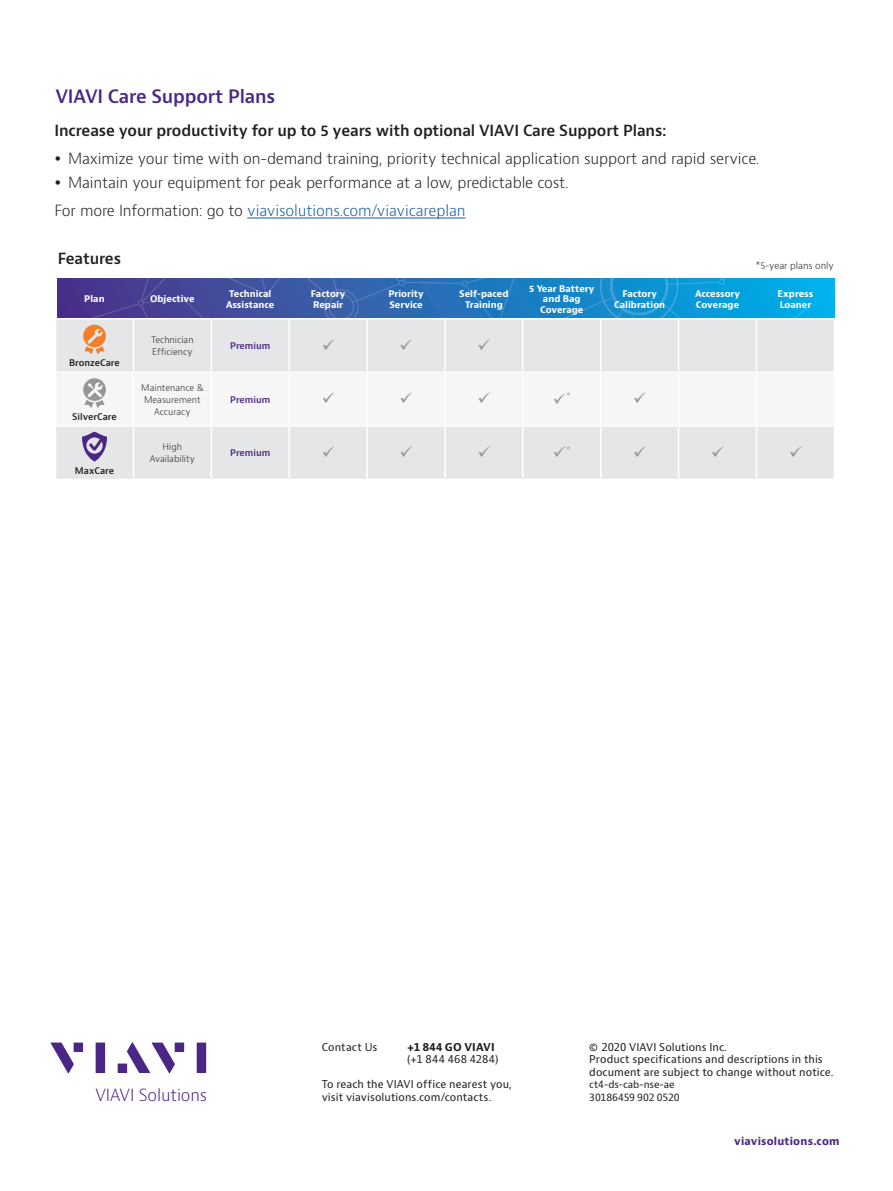
<style>
.page{position:relative;width:893px;height:1191px;background:#fff}
.page>*{position:absolute;margin:0;border:0;box-sizing:border-box;transform-origin:0 0}
.H2_Heading_Purple_12{font:600 18px "Bernino Sans";letter-spacing:-.01em;color:#4a2785}
.t1{font:300 16.35px "Bernino Sans";letter-spacing:-.01em;color:#4a2785}
.t2{font:300 15px "Bernino Sans";letter-spacing:-.01em;color:#231f20}
.H3_Heading_Level_3{font:600 15px "Bernino Sans";letter-spacing:-.01em;color:#231f20}
.P_Bulleted_10_16{font:300 15px "Bernino Sans";letter-spacing:-.01em;color:#175d9e}
.t3{font:10.5px/12.6px "Bernino Sans";letter-spacing:.01em;color:#231f20}
.t4{font:700 10.5px "Bernino Sans";letter-spacing:.02em;color:#4a2785}
.t5{font:700 10.5px "Bernino Sans";letter-spacing:.015em;color:#231f20}
.t6{font:9.75px/12.6px "Bernino Sans";letter-spacing:-.01em;color:#231f20}
.t7{font:300 9.6px "Bernino Sans";color:#939598}
.Paragraph_10_16{font:300 9.45px "Bernino Sans";letter-spacing:-.01em;color:#231f20}
.t8{font:700 9px/10.5px "Bernino Sans";color:#fff;text-align:center}
.t9{font:300 9px/12px "Bernino Sans";color:#231f20;text-align:center}
.t10{font:600 9px "Bernino Sans";color:#231f20}
.t11{font:600 9px "Bernino Sans";color:#4a2785}
.s1{color:#231f20}
</style>
<div class="page">
<svg style="left:50px;top:1042px;width:24px;height:31px"></svg>
<div style="left:74px;top:1042px;width:9px;height:10px;background:#4a2785"></div>
<div style="left:96px;top:1042px;width:9px;height:31px;background:#4a2785"></div>
<div style="left:175px;top:1042px;width:9px;height:10px;background:#4a2785"></div>
<div style="left:197px;top:1042px;width:9px;height:31px;background:#4a2785"></div>
<svg style="left:127px;top:1042px;width:48px;height:31px"></svg>
<div style="left:118px;top:1063px;width:9px;height:10px;background:#4a2785"></div>
<hr style="left:247px;top:218px;width:219px;height:1px;background:#175d9e">
<div style="left:56px;top:319px;width:778px;height:160px;background:#e5e6e8"></div>
<hr style="left:133px;top:319px;width:1px;height:52px;background:#fff">
<hr style="left:211px;top:319px;width:1px;height:52px;background:#fff">
<hr style="left:288px;top:319px;width:2px;height:52px;background:#fff">
<hr style="left:366px;top:319px;width:2px;height:52px;background:#fff">
<hr style="left:444px;top:319px;width:2px;height:52px;background:#fff">
<hr style="left:522px;top:319px;width:2px;height:52px;background:#fff">
<hr style="left:600px;top:319px;width:1px;height:52px;background:#fff">
<hr style="left:678px;top:319px;width:1px;height:52px;background:#fff">
<hr style="left:756px;top:319px;width:1px;height:52px;background:#fff">
<hr style="left:55px;top:371px;width:78px;height:2px;background:#fff">
<hr style="left:133px;top:371px;width:78px;height:2px;background:#fff">
<hr style="left:211px;top:371px;width:78px;height:2px;background:#fff">
<hr style="left:289px;top:371px;width:78px;height:2px;background:#fff">
<hr style="left:367px;top:371px;width:78px;height:2px;background:#fff">
<hr style="left:445px;top:371px;width:78px;height:2px;background:#fff">
<hr style="left:523px;top:371px;width:78px;height:2px;background:#fff">
<hr style="left:601px;top:371px;width:78px;height:2px;background:#fff">
<hr style="left:679px;top:371px;width:77px;height:2px;background:#fff">
<hr style="left:756px;top:371px;width:79px;height:2px;background:#fff">
<hr style="left:55px;top:425px;width:78px;height:2px;background:#fff">
<hr style="left:133px;top:425px;width:78px;height:2px;background:#fff">
<hr style="left:133px;top:427px;width:1px;height:52px;background:#fff">
<hr style="left:211px;top:425px;width:78px;height:2px;background:#fff">
<hr style="left:211px;top:427px;width:1px;height:52px;background:#fff">
<hr style="left:289px;top:425px;width:78px;height:2px;background:#fff">
<hr style="left:288px;top:427px;width:2px;height:52px;background:#fff">
<hr style="left:367px;top:425px;width:78px;height:2px;background:#fff">
<hr style="left:366px;top:427px;width:2px;height:52px;background:#fff">
<hr style="left:445px;top:425px;width:78px;height:2px;background:#fff">
<hr style="left:444px;top:427px;width:2px;height:52px;background:#fff">
<hr style="left:523px;top:425px;width:78px;height:2px;background:#fff">
<hr style="left:522px;top:427px;width:2px;height:52px;background:#fff">
<hr style="left:601px;top:425px;width:78px;height:2px;background:#fff">
<hr style="left:600px;top:427px;width:1px;height:52px;background:#fff">
<hr style="left:679px;top:425px;width:77px;height:2px;background:#fff">
<hr style="left:678px;top:427px;width:1px;height:52px;background:#fff">
<hr style="left:756px;top:425px;width:79px;height:2px;background:#fff">
<hr style="left:756px;top:427px;width:1px;height:52px;background:#fff">
<svg style="left:82px;top:432px;width:25px;height:29px"></svg>
<svg style="left:58px;top:278px;width:750px;height:80px;background:#88a9ce"></svg>
<div style="left:56px;top:373px;width:778px;height:52px;background:#f6f6f7"></div>
<svg style="left:323px;top:446px;width:11px;height:11px"></svg>
<svg style="left:401px;top:446px;width:11px;height:11px"></svg>
<svg style="left:479px;top:446px;width:11px;height:11px"></svg>
<svg style="left:634px;top:446px;width:12px;height:11px"></svg>
<svg style="left:712px;top:446px;width:11px;height:11px"></svg>
<svg style="left:790px;top:446px;width:11px;height:11px"></svg>
<p class="H2_Heading_Purple_12" style="left:55px;top:85px;width:221px">VIAVI Care Support Plans</p>
<p class="H3_Heading_Level_3" style="left:55px;top:121px;width:614px">Increase your productivity for up to 5 years with optional VIAVI Care Support Plans:</p>
<p class="t2" style="left:68px;top:149px;width:693px">Maximize your time with on-demand training, priority technical application support and rapid service.</p>
<p class="t2" style="left:68px;top:173px;width:502px">Maintain your equipment for peak performance at a low, predictable cost.</p>
<p class="P_Bulleted_10_16" style="left:55px;top:201px;width:412px"><span class="s1">For more Information: go to</span> viavisolutions.com/viavicareplan</p>
<p class="H3_Heading_Level_3" style="left:58px;top:248px;width:65px">Features</p>
<p class="Paragraph_10_16" style="left:755px;top:259px;width:80px">*5-year plans only</p>
<p class="t8" style="left:84px;top:294px;width:22px">Plan</p>
<p class="t8" style="left:150px;top:294px;width:46px">Objective</p>
<p class="t8" style="left:226px;top:289px;width:50px">Technical<br>Assistance</p>
<p class="t8" style="left:311px;top:289px;width:36px;text-align:left">Factory<br>Repair</p>
<p class="t8" style="left:388px;top:289px;width:37px;text-align:left">Priority<br>Service</p>
<p class="t8" style="left:459px;top:289px;width:51px">Self-paced<br>Training</p>
<p class="t8" style="left:529px;top:283px;width:67px">5 Year Battery and Bag<br>Coverage</p>
<p class="t8" style="left:614px;top:289px;width:53px">Factory<br>Calibration</p>
<p class="t8" style="left:695px;top:289px;width:47px;text-align:left">Accessory<br>Coverage</p>
<p class="t8" style="left:778px;top:289px;width:37px;text-align:left">Express<br>Loaner</p>
<p class="t10" style="left:69px;top:357px;width:52px">BronzeCare</p>
<p class="t10" style="left:72px;top:411px;width:46px">SilverCare</p>
<p class="t10" style="left:75px;top:464px;width:41px">MaxCare</p>
<p class="t9" style="left:151px;top:334px;width:44px;text-align:left">Technician<br>Efficiency</p>
<p class="t11" style="left:230px;top:340px;width:42px">Premium</p>
<p class="t9" style="left:141px;top:382px;width:64px">Maintenance &amp;<br>Measurement<br>Accuracy</p>
<p class="t11" style="left:230px;top:394px;width:42px">Premium</p>
<p class="t7" style="left:553px;top:390px;width:20px">✓*</p>
<p class="t9" style="left:150px;top:441px;width:47px">High<br>Availability</p>
<p class="t11" style="left:230px;top:447px;width:42px">Premium</p>
<p class="t7" style="left:553px;top:444px;width:20px">✓*</p>
<h2 class="t1" style="left:96px;top:1084px;width:113px">VIAVI Solutions</h2>
<p class="t3" style="left:322px;top:1040px;width:57px">Contact Us</p>
<p class="t5" style="left:407px;top:1040px;width:89px">+1 844 GO VIAVI</p>
<p class="t3" style="left:407px;top:1053px;width:93px">(+1 844 468 4284)</p>
<p class="t3" style="left:322px;top:1078px;width:192px">To reach the VIAVI office nearest you, visit viavisolutions.com/contacts.</p>
<p class="t3" style="left:589px;top:1040px;width:246px">© 2020 VIAVI Solutions Inc.<br>Product specifications and descriptions in this document are subject to change without notice.</p>
<p class="t6" style="left:589px;top:1078px;width:92px">ct4-ds-cab-nse-ae<br>30186459 902 0520</p>
<p class="t4" style="left:734px;top:1134px;width:107px">viavisolutions.com</p>
</div>
